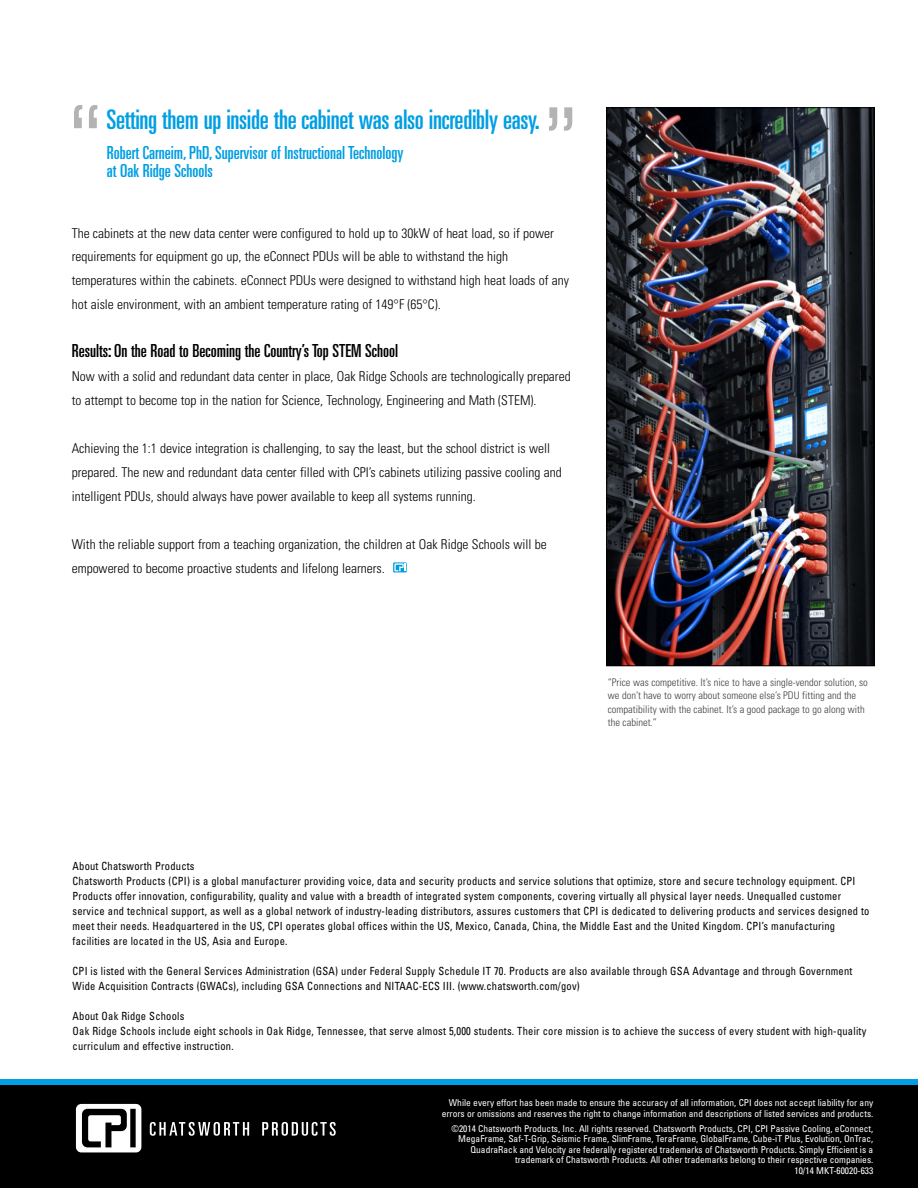
<style>
.page{position:relative;width:918px;height:1188px;background:#fff}
.page>*{position:absolute;margin:0;border:0;box-sizing:border-box;transform-origin:0 0}
.t1{font:ultra-condensed 27px "Univers LT Std";letter-spacing:-.01em;color:#009ee3}
.t2{font:ultra-condensed 18px/18px "Univers LT Std";color:#009ee3}
.t3{font:ultra-condensed 18px "Univers LT Std";color:#000}
.t4{font:300 condensed 13.5px/24px "Univers LT Std";color:#000}
.t5{font:condensed 11.25px/15px "Univers LT Std";letter-spacing:.02em;color:#000;scale:.93 1}
.t6{font:300 condensed 10.5px/13.5px "Univers LT Std";color:#404040}
.t7{font:condensed 9.45px/10.5px "Univers LT Std";color:#fff;text-align:right}
</style>
<div class="page">
<div style="left:0;top:1084px;width:918px;height:104px;background:#000"></div>
<svg style="left:76px;top:1104px;width:65px;height:48px"></svg>
<svg style="left:150px;top:1122px;width:99px;height:14px"></svg>
<svg style="left:262px;top:1122px;width:74px;height:14px"></svg>
<div style="left:0;top:1080px;width:918px;height:5px;background:#009ee3"></div>
<svg style="left:74px;top:105px;width:23px;height:23px"></svg>
<svg style="left:549px;top:107px;width:23px;height:24px"></svg>
<img style="left:608px;top:109px;width:265px;height:555px">
<div style="left:606px;top:107px;width:269px;height:559px;border:1px solid #000"></div>
<svg style="left:393px;top:562px;width:14px;height:10px"></svg>
<svg style="left:394px;top:563px;width:12px;height:8px"></svg>
<h1 class="t1" style="left:107px;top:109px;width:435px">Setting them up inside the cabinet was also incredibly easy.</h1>
<h2 class="t2" style="left:107px;top:145px;width:298px">Robert Carneim,PhD,Supervisor of Instructional Technology at Oak Ridge Schools</h2>
<p class="t4" style="left:72px;top:222px;width:499px">The cabinets at the new data center were configured to hold up to 30kW of heat load, so if power requirements for equipment go up, the eConnect PDUs will be able to withstand the high temperatures within the cabinets. eConnect PDUs were designed to withstand high heat loads of any hot aisle environment, with an ambient temperature rating of 149°F (65°C).</p>
<h2 class="t3" style="left:72px;top:344px;width:328px">Results: On the Road to Becoming the Country’s Top STEM School</h2>
<p class="t4" style="left:72px;top:365px;width:501px">Now with a solid and redundant data center in place, Oak Ridge Schools are technologically prepared to attempt to become top in the nation for Science, Technology, Engineering and Math (STEM).</p>
<p class="t4" style="left:72px;top:437px;width:491px">Achieving the 1:1 device integration is challenging, to say the least, but the school district is well prepared. The new and redundant data center filled with CPI’s cabinets utilizing passive cooling and intelligent PDUs, should always have power available to keep all systems running.</p>
<p class="t4" style="left:72px;top:533px;width:477px">With the reliable support from a teaching organization, the children at Oak Ridge Schools will be empowered to become proactive students and lifelong learners.</p>
<p class="t6" style="left:608px;top:676px;width:262px">“Price was competitive. It’s nice to have a single-vendor solution, so we don’t have to worry about someone else’s PDU fitting and the compatibility with the cabinet. It’s a good package to go along with the cabinet.”</p>
<p class="t5" style="left:73px;top:859px;width:858px">About Chatsworth Products<br>Chatsworth Products (CPI) is a global manufacturer providing voice, data and security products and service solutions that optimize, store and secure technology equipment. CPI Products offer innovation, configurability, quality and value with a breadth of integrated system components, covering virtually all physical layer needs. Unequalled customer service and technical support, as well as a global network of industry-leading distributors, assures customers that CPI is dedicated to delivering products and services designed to meet their needs. Headquartered in the US, CPI operates global offices within the US, Mexico, Canada, China, the Middle East and the United Kingdom. CPI’s manufacturing facilities are located in the US, Asia and Europe.</p>
<p class="t5" style="left:73px;top:964px;width:840px">CPI is listed with the General Services Administration (GSA) under Federal Supply Schedule IT 70. Products are also available through GSA Advantage and through Government<br>Wide Acquisition Contracts (GWACs), including GSA Connections and NITAAC-ECS III. (www.chatsworth.com/gov)</p>
<p class="t5" style="left:73px;top:1009px;width:855px">About Oak Ridge Schools<br>Oak Ridge Schools include eight schools in Oak Ridge, Tennessee, that serve almost 5,000 students. Their core mission is to achieve the success of every student with high-quality curriculum and effective instruction.</p>
<p class="t7" style="left:442px;top:1098px;width:433px">While every effort has been made to ensure the accuracy of all information, CPI does not accept liability for any errors or omissions and reserves the right to change information and descriptions of listed services and products.</p>
<p class="t7" style="left:452px;top:1124px;width:423px">©2014 Chatsworth Products, Inc. All rights reserved. Chatsworth Products, CPI, CPI Passive Cooling, eConnect, MegaFrame, Saf-T-Grip, Seismic Frame, SlimFrame, TeraFrame, GlobalFrame, Cube-iT Plus, Evolution, OnTrac, QuadraRack and Velocity are federally registered trademarks of Chatsworth Products. Simply Efficient is a trademark of Chatsworth Products. All other trademarks belong to their respective companies.<br>10/14 MKT-60020-633</p>
</div>
